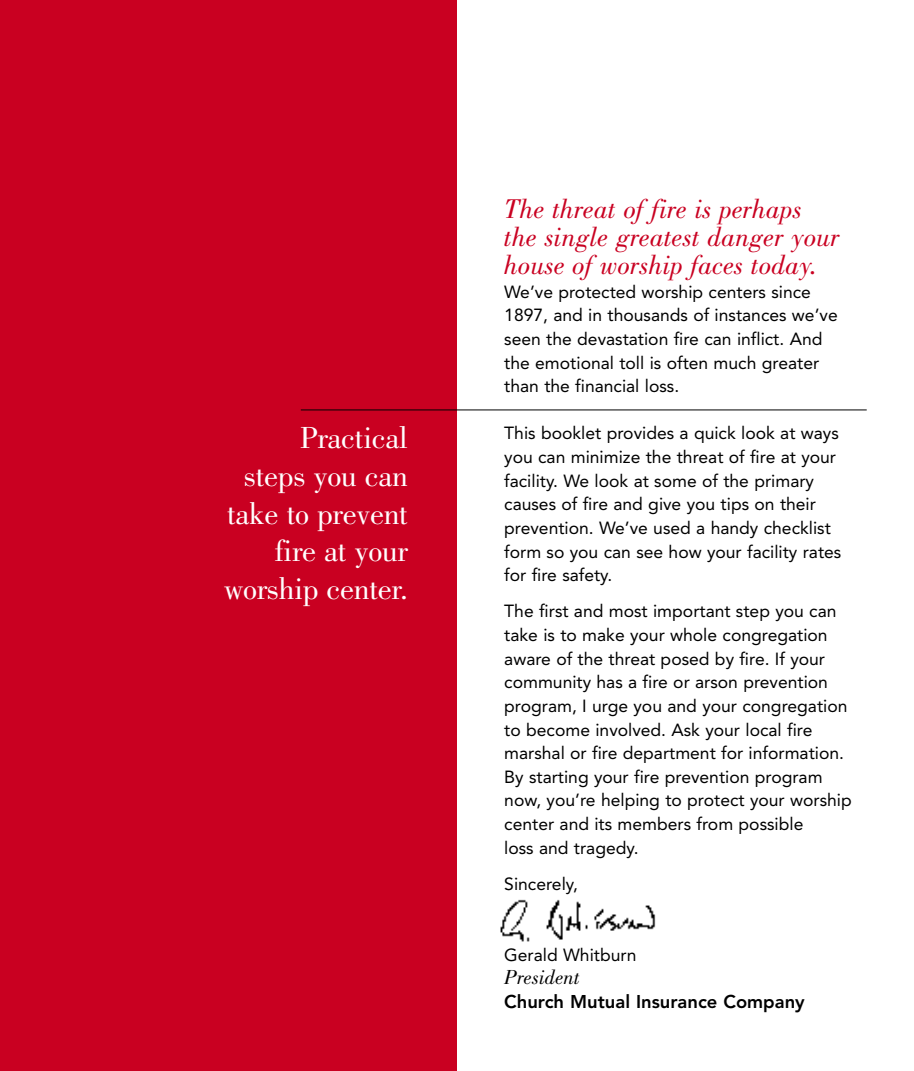
<style>
.page{position:relative;width:914px;height:1071px;background:#fff}
.page>*{position:absolute;margin:0;border:0;box-sizing:border-box;transform-origin:0 0}
.t1{font:31.5px/37.8px "Bodoni";letter-spacing:-.01em;color:#fff;text-align:right}
.t2{font:italic 28px/28px "Bodoni";color:#c90021}
.t3{font:italic 21px "Bodoni";color:#000}
.t4{font:800 18.38px "Avenir";color:#000}
.t5{font:17.5px/23.6px "Avenir";color:#000}
</style>
<div class="page">
<div style="left:0;top:0;width:457px;height:1071px;background:#c90021"></div>
<hr style="left:301px;top:410px;width:565px;height:1px;background:#000">
<img style="left:500px;top:899px;width:156px;height:43px">
<h1 class="t1" style="left:224px;top:422px;width:185px">Practical<br>steps you can take to prevent fire at your worship center.</h1>
<h2 class="t2" style="left:504px;top:197px;width:337px">The threat of fire is perhaps the single greatest danger your house of worship faces today.</h2>
<p class="t5" style="left:504px;top:281px;width:335px">We’ve protected worship centers since 1897, and in thousands of instances we’ve seen the devastation fire can inflict. And the emotional toll is often much greater than the financial loss.</p>
<p class="t5" style="left:504px;top:423px;width:338px">This booklet provides a quick look at ways you can minimize the threat of fire at your facility. We look at some of the primary causes of fire and give you tips on their prevention. We’ve used a handy checklist form so you can see how your facility rates for fire safety.</p>
<p class="t5" style="left:504px;top:601px;width:349px">The first and most important step you can take is to make your whole congregation aware of the threat posed by fire. If your community has a fire or arson prevention program, I urge you and your congregation to become involved. Ask your local fire marshal or fire department for information.<br>By starting your fire prevention program now, you’re helping to protect your worship center and its members from possible<br>loss and tragedy.</p>
<p class="t5" style="left:504px;top:873px;width:75px">Sincerely,</p>
<p class="t5" style="left:504px;top:944px;width:134px">Gerald Whitburn</p>
<p class="t3" style="left:504px;top:970px;width:77px">President</p>
<p class="t4" style="left:504px;top:994px;width:302px">Church Mutual Insurance Company</p>
</div>
